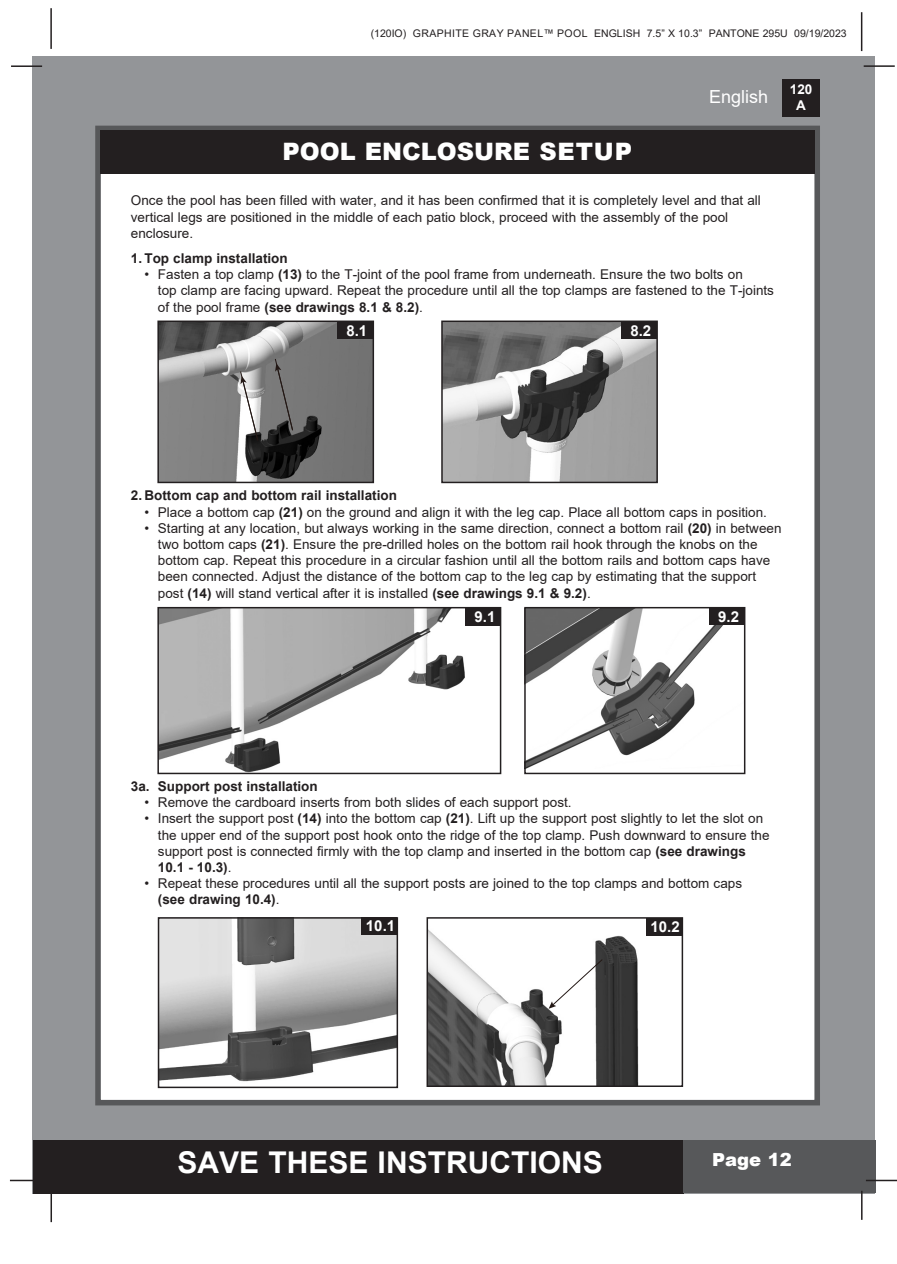
<style>
.page{position:relative;width:897px;height:1264px;background:#fff}
.page>*{position:absolute;margin:0;border:0;box-sizing:border-box;transform-origin:0 0}
.t1{font:700 30px "Arial";color:#fff}
.t2{font:900 24px "Arial";color:#fff}
.t3{font:18px "Arial";color:#fff}
.t4{font:900 18px "Arial";color:#fff}
.t5{font:700 15px "Arial";color:#fff}
.t6{font:13.5px/16.2px "Arial";color:#231f20}
.t7{font:700 13.5px "Arial";color:#231f20}
.t8{font:700 13.5px/16.2px "Arial";color:#fff;text-align:center}
.t9{font:10.5px "Arial";color:#231f20}
.s1{font-weight:700}
.s2{font-weight:400}
</style>
<div class="page">
<div style="left:33px;top:56px;width:842px;height:1137px;background:#939598"></div>
<div style="left:782px;top:79px;width:37px;height:38px;background:#231f20"></div>
<hr style="left:863px;top:65px;width:31px;height:2px;background:#231f20">
<hr style="left:50px;top:8px;width:2px;height:41px;background:#231f20">
<hr style="left:860px;top:12px;width:2px;height:39px;background:#231f20">
<div style="left:33px;top:1140px;width:650px;height:53px;background:#231f20"></div>
<div style="left:682px;top:1140px;width:193px;height:53px;background:#57585a"></div>
<hr style="left:865px;top:1179px;width:31px;height:2px;background:#231f20">
<hr style="left:860px;top:1190px;width:2px;height:29px;background:#231f20">
<hr style="left:50px;top:1191px;width:2px;height:31px;background:#231f20">
<hr style="left:10px;top:1179px;width:31px;height:2px;background:#231f20">
<hr style="left:11px;top:65px;width:31px;height:2px;background:#231f20">
<div style="left:95px;top:126px;width:724px;height:979px;background:#fff;border:6px solid #57585a"></div>
<div style="left:100px;top:130px;width:715px;height:44px;background:#231f20"></div>
<img style="left:160px;top:323px;width:211px;height:157px">
<svg style="left:240px;top:371px;width:19px;height:70px"></svg>
<svg style="left:275px;top:359px;width:18px;height:72px"></svg>
<div style="left:157px;top:320px;width:217px;height:163px;border:2px solid #231f20"></div>
<div style="left:337px;top:321px;width:36px;height:18px;background:#231f20"></div>
<img style="left:444px;top:323px;width:210px;height:157px">
<div style="left:441px;top:320px;width:216px;height:163px;border:2px solid #231f20"></div>
<div style="left:621px;top:321px;width:35px;height:18px;background:#231f20"></div>
<img style="left:160px;top:610px;width:330px;height:161px">
<div style="left:157px;top:607px;width:344px;height:167px;border:2px solid #231f20"></div>
<div style="left:465px;top:608px;width:36px;height:17px;background:#231f20"></div>
<img style="left:527px;top:610px;width:196px;height:158px">
<div style="left:524px;top:607px;width:221px;height:167px;border:2px solid #231f20"></div>
<div style="left:708px;top:607px;width:36px;height:18px;background:#231f20"></div>
<img style="left:161px;top:920px;width:234px;height:162px">
<div style="left:158px;top:917px;width:240px;height:171px;border:2px solid #231f20"></div>
<div style="left:361px;top:917px;width:36px;height:18px;background:#231f20"></div>
<img style="left:429px;top:930px;width:210px;height:154px">
<svg style="left:548px;top:958px;width:55px;height:50px"></svg>
<div style="left:426px;top:917px;width:257px;height:170px;border:2px solid #231f20"></div>
<div style="left:646px;top:918px;width:35px;height:17px;background:#231f20"></div>
<p class="t9" style="left:370px;top:26px;width:477px">(120IO) GRAPHITE GRAY PANEL™ POOL ENGLISH 7.5” X 10.3” PANTONE 295U 09/19/2023</p>
<h3 class="t3" style="left:709px;top:84px;width:61px">English</h3>
<p class="t2" style="left:282px;top:134px;width:351px">POOL ENCLOSURE SETUP</p>
<p class="t6" style="left:131px;top:192px;width:631px">Once the pool has been filled with water, and it has been confirmed that it is completely level and that all vertical legs are positioned in the middle of each patio block, proceed with the assembly of the pool</p>
<p class="t6" style="left:131px;top:225px;width:64px">enclosure.</p>
<p class="t7" style="left:131px;top:249px;width:158px">1. Top clamp installation</p>
<p class="t6" style="left:144px;top:266px;width:600px">• Fasten a top clamp <span class="s1">(13)</span> to the T-joint of the pool frame from underneath. Ensure the two bolts on</p>
<p class="t6" style="left:158px;top:282px;width:617px">top clamp are facing upward. Repeat the procedure until all the top clamps are fastened to the T-joints</p>
<p class="t7" style="left:158px;top:297px;width:266px"><span class="s2">of the pool frame</span> (see drawings 8.1 &amp; 8.2)<span class="s2">.</span></p>
<p class="t5" style="left:346px;top:320px;width:22px">8.1</p>
<p class="t5" style="left:630px;top:320px;width:22px">8.2</p>
<p class="t8" style="left:789px;top:81px;width:24px">120<br>A</p>
<p class="t7" style="left:131px;top:486px;width:267px">2. Bottom cap and bottom rail installation</p>
<p class="t6" style="left:144px;top:504px;width:624px">• Place a bottom cap <span class="s1">(21)</span> on the ground and align it with the leg cap. Place all bottom caps in position.</p>
<p class="t6" style="left:144px;top:520px;width:638px">• Starting at any location, but always working in the same direction, connect a bottom rail <span class="s1">(20)</span> in between</p>
<p class="t6" style="left:158px;top:536px;width:601px">two bottom caps <span class="s1">(21)</span>. Ensure the pre-drilled holes on the bottom rail hook through the knobs on the</p>
<p class="t6" style="left:158px;top:552px;width:613px">bottom cap. Repeat this procedure in a circular fashion until all the bottom rails and bottom caps have</p>
<p class="t6" style="left:158px;top:568px;width:599px">been connected. Adjust the distance of the bottom cap to the leg cap by estimating that the support</p>
<p class="t6" style="left:158px;top:585px;width:434px">post <span class="s1">(14)</span> will stand vertical after it is installed <span class="s1">(see drawings 9.1 &amp; 9.2)</span>.</p>
<p class="t5" style="left:474px;top:606px;width:22px">9.1</p>
<p class="t5" style="left:718px;top:606px;width:22px">9.2</p>
<p class="t7" style="left:131px;top:776px;width:188px">3a. Support post installation</p>
<p class="t6" style="left:144px;top:794px;width:428px">• Remove the cardboard inserts from both slides of each support post.</p>
<p class="t6" style="left:158px;top:810px;width:613px;text-indent:-14px">• Insert the support post <span class="s1">(14)</span> into the bottom cap <span class="s1">(21)</span>. Lift up the support post slightly to let the slot on the upper end of the support post hook onto the ridge of the top clamp. Push downward to ensure the</p>
<p class="t6" style="left:158px;top:843px;width:589px">support post is connected firmly with the top clamp and inserted in the bottom cap <span class="s1">(see drawings</span></p>
<p class="t7" style="left:158px;top:857px;width:75px">10.1 - 10.3)<span class="s2">.</span></p>
<p class="t6" style="left:144px;top:875px;width:599px">• Repeat these procedures until all the support posts are joined to the top clamps and bottom caps</p>
<p class="t7" style="left:158px;top:890px;width:123px">(see drawing 10.4)<span class="s2">.</span></p>
<p class="t5" style="left:366px;top:915px;width:31px">10.1</p>
<p class="t5" style="left:650px;top:916px;width:31px">10.2</p>
<h1 class="t1" style="left:177px;top:1141px;width:427px">SAVE THESE INSTRUCTIONS</h1>
<h3 class="t4" style="left:712px;top:1146px;width:81px">Page 12</h3>
</div>
